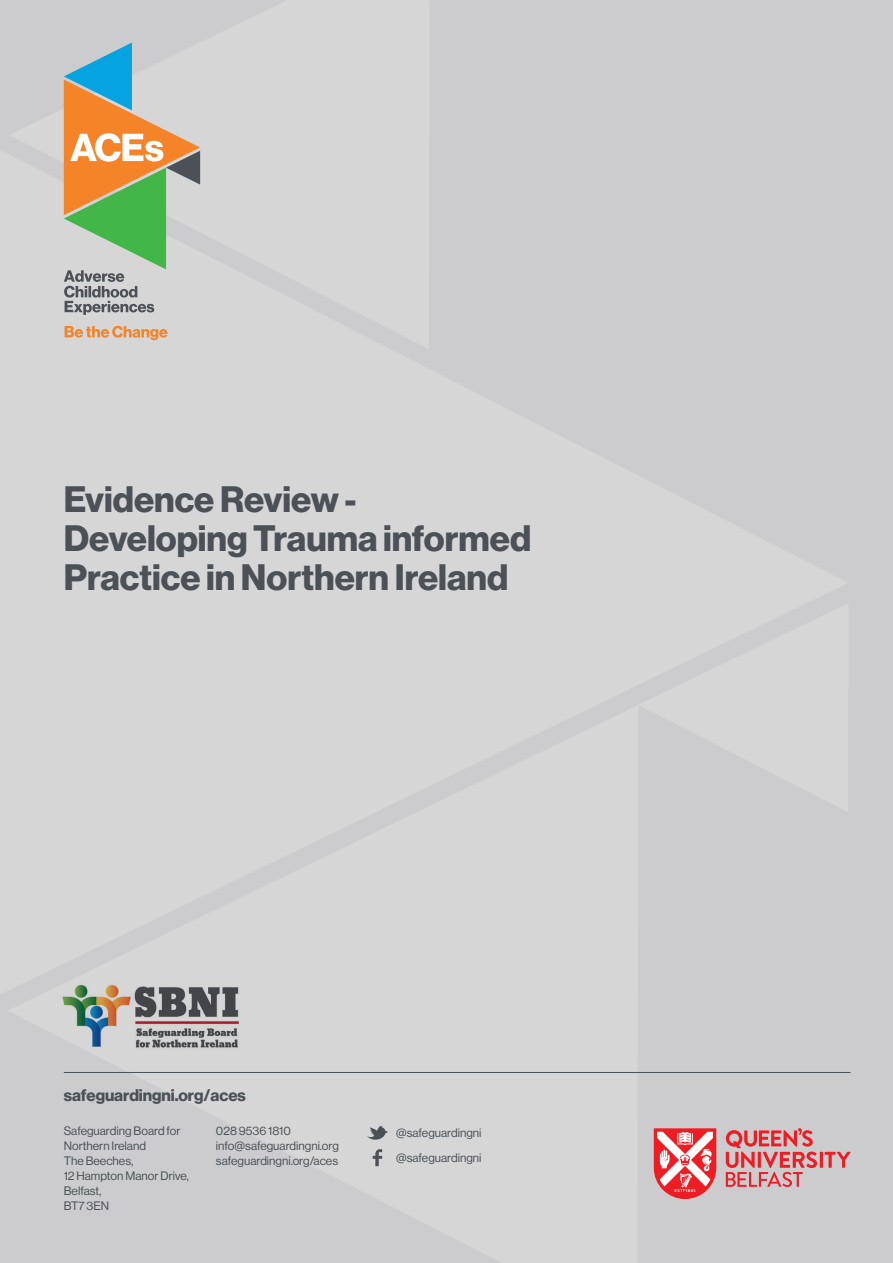
<style>
.page{position:relative;width:893px;height:1263px;background:#d6d6d7}
.page>*{position:absolute;margin:0;border:0;box-sizing:border-box;transform-origin:0 0}
.t1{font:36px/39px "N Haas Grotesk DS Std 75 Bd";color:#4b5156}
.t2{font:16.5px "N Haas Grotesk DS Std 75 Bd";letter-spacing:-.005em;color:#4b5156}
.t3{font:12px/15px "N Haas Grotesk DS Pro 55 Rg";color:#4b5156}
</style>
<div class="page">
<svg style="left:65px;top:326px;width:103px;height:14px"></svg>
<svg style="left:64px;top:43px;width:136px;height:272px"></svg>
<hr style="left:64px;top:1072px;width:786px;height:1px;background:#4b5156">
<img style="left:62px;top:985px;width:177px;height:63px">
<svg style="left:373px;top:1149px;width:9px;height:17px"></svg>
<svg style="left:367px;top:1126px;width:21px;height:14px"></svg>
<hr style="left:820px;top:1152px;width:3px;height:16px;background:#ee1d23">
<svg style="left:825px;top:1152px;width:25px;height:16px"></svg>
<svg style="left:726px;top:1128px;width:91px;height:59px"></svg>
<svg style="left:654px;top:1128px;width:62px;height:71px;background:#f07c7f"></svg>
<h1 class="t1" style="left:64px;top:480px;width:469px">Evidence Review -<br>Developing Trauma informed<br>Practice in Northern Ireland</h1>
<h2 class="t2" style="left:64px;top:1085px;width:184px">safeguardingni.org/aces</h2>
<p class="t3" style="left:64px;top:1123px;width:127px">Safeguarding Board for<br>Northern Ireland<br>The Beeches,<br>12 Hampton Manor Drive,<br>Belfast,<br>BT7 3EN</p>
<p class="t3" style="left:216px;top:1123px;width:124px">028 9536 1810 info@safeguardingni.org safeguardingni.org/aces</p>
<p class="t3" style="left:396px;top:1121px;width:87px;line-height:24.9px">@safeguardingni @safeguardingni</p>
</div>
